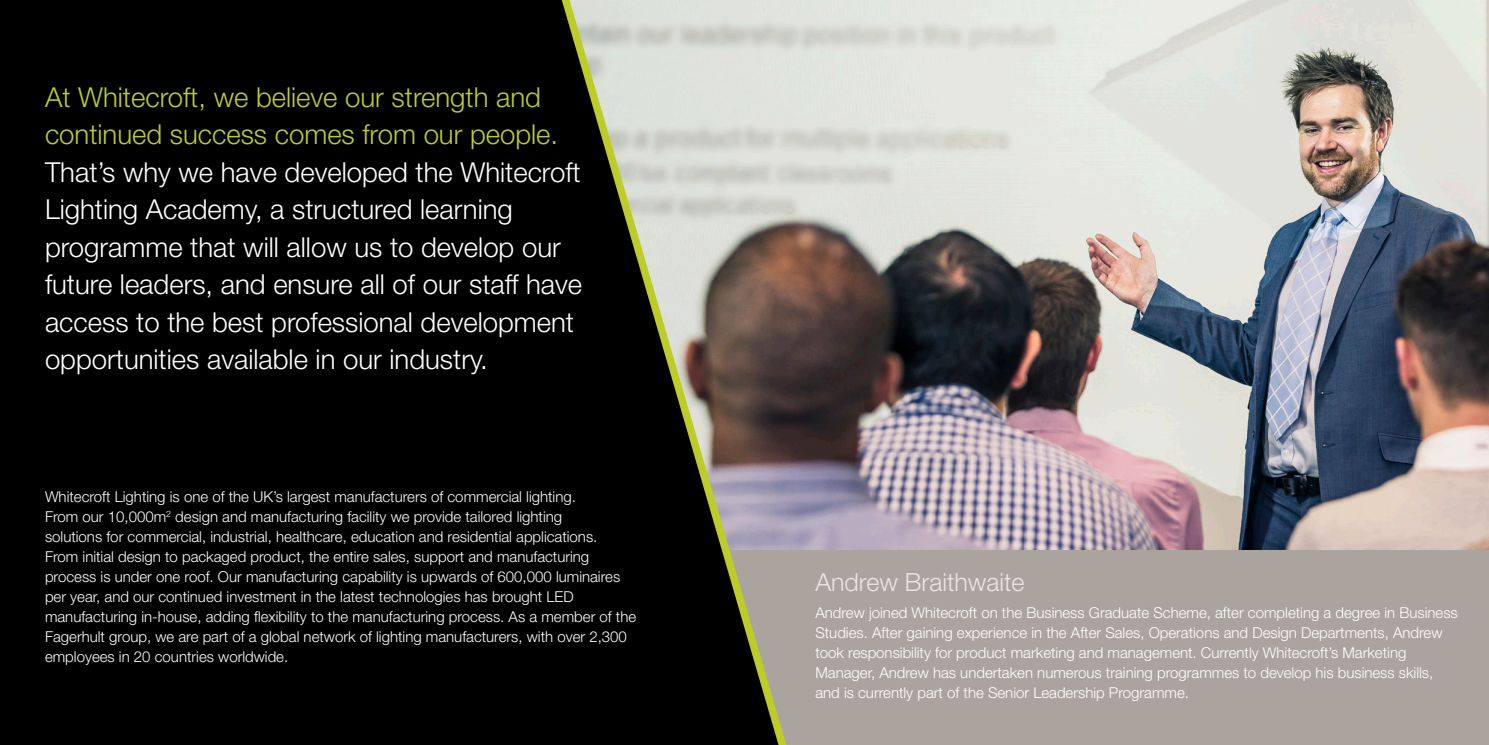
<style>
.page{position:relative;width:1489px;height:745px;background:#fff}
.page>*{position:absolute;margin:0;border:0;box-sizing:border-box;transform-origin:0 0}
.Body_Text{font:300 27.5px/37.5px "Helvetica Neue LT Std";color:#fff}
.Extract_Title{font:300 25px "Helvetica Neue LT Std";color:#e8e5e3}
.Extract{font:300 15px/20px "Helvetica Neue LT Std";color:#fff}
.s1{color:#becc2a}
</style>
<div class="page">
<img style="left:795px;top:0;width:693px;height:550px">
<div style="left:725px;top:550px;width:763px;height:194px;background:#aba49e"></div>
<div style="left:0;top:0;width:553px;height:744px;background:#000"></div>
<svg style="left:553px;top:0;width:242px;height:744px;background:#5d5b53"></svg>
<p class="Body_Text" style="left:45px;top:77px;width:538px"><span class="s1">At Whitecroft, we believe our strength and continued success comes from our people.<br></span>That’s why we have developed the Whitecroft Lighting Academy, a structured learning programme that will allow us to develop our future leaders, and ensure all of our staff have access to the best professional development opportunities available in our industry.</p>
<p class="Extract" style="left:45px;top:486px;width:592px">Whitecroft Lighting is one of the UK’s largest manufacturers of commercial lighting.<br>From our 10,000m<sup>2</sup> design and manufacturing facility we provide tailored lighting<br>solutions for commercial, industrial, healthcare, education and residential applications.<br>From initial design to packaged product, the entire sales, support and manufacturing process is under one roof. Our manufacturing capability is upwards of 600,000 luminaires per year, and our continued investment in the latest technologies has brought LED manufacturing in-house, adding flexibility to the manufacturing process. As a member of the Fagerhult group, we are part of a global network of lighting manufacturers, with over 2,300 employees in 20 countries worldwide.</p>
<p class="Extract_Title" style="left:815px;top:566px;width:210px">Andrew Braithwaite</p>
<p class="Extract" style="left:815px;top:602px;width:644px">Andrew joined Whitecroft on the Business Graduate Scheme, after completing a degree in Business Studies. After gaining experience in the After Sales, Operations and Design Departments, Andrew took responsibility for product marketing and management. Currently Whitecroft’s Marketing Manager, Andrew has undertaken numerous training programmes to develop his business skills, and is currently part of the Senior Leadership Programme.</p>
</div>
